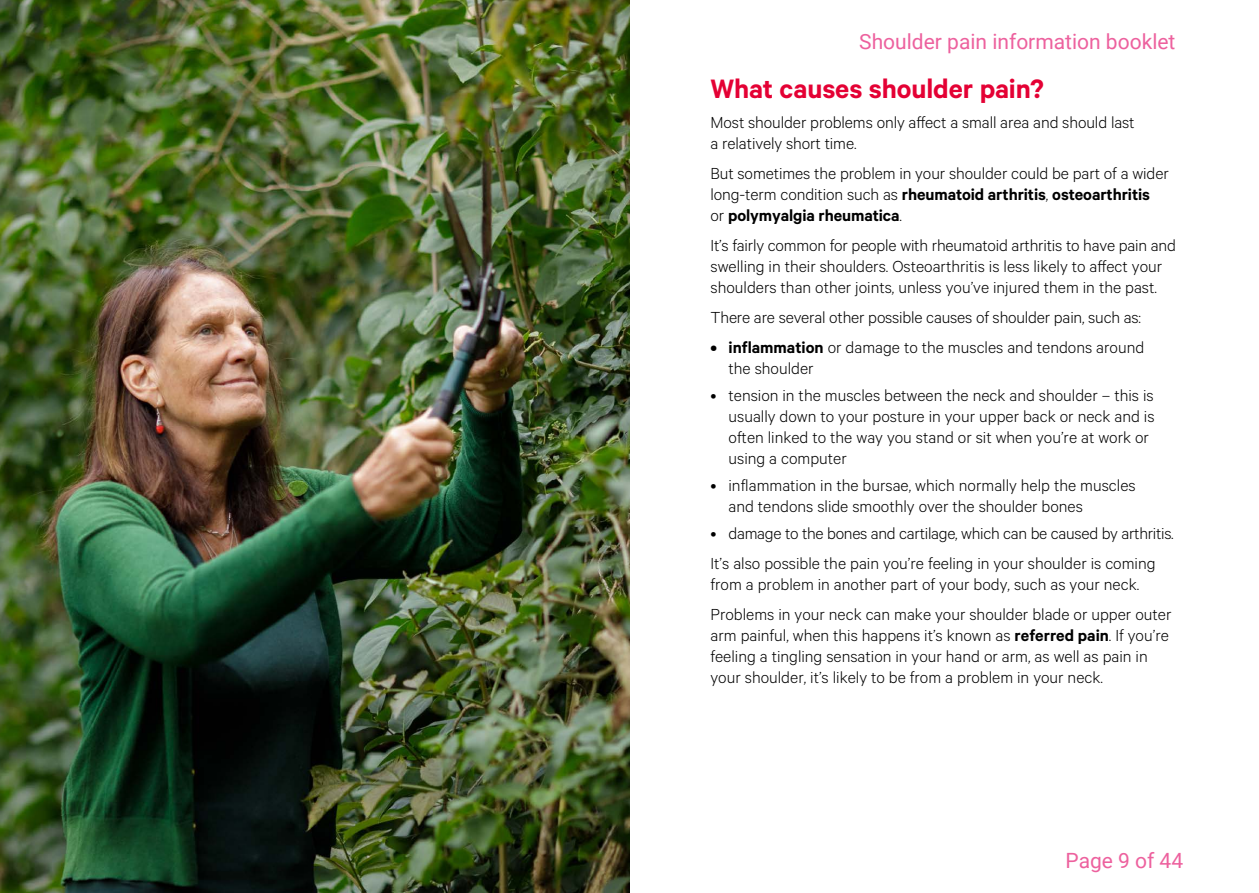
<style>
.page{position:relative;width:1259px;height:893px;background:#fff}
.page>*{position:absolute;margin:0;border:0;box-sizing:border-box;transform-origin:0 0}
.Heading_20_20pt__H1{font:600 30px "Calibre";letter-spacing:-.005em;color:#e40134}
.t1{font:21px "Roboto";color:#ed619e}
.Body_text_12_14pt{font:300 18px/21px "Calibre";color:#000}
.s1{font-weight:600}
</style>
<div class="page">
<img style="left:0;top:0;width:629px;height:893px">
<p class="t1" style="left:859px;top:27px;width:318px">Shoulder pain information booklet</p>
<p class="Heading_20_20pt__H1" style="left:710px;top:70px;width:335px">What causes shoulder pain?</p>
<p class="Body_text_12_14pt" style="left:710px;top:111px;width:425px">Most shoulder problems only affect a small area and should last a relatively short time.</p>
<p class="Body_text_12_14pt" style="left:710px;top:162px;width:460px">But sometimes the problem in your shoulder could be part of a wider long-term condition such as <span class="s1">rheumatoid arthritis</span>, <span class="s1">osteoarthritis<br></span>or <span class="s1">polymyalgia rheumatica</span>.</p>
<p class="Body_text_12_14pt" style="left:710px;top:234px;width:467px">It’s fairly common for people with rheumatoid arthritis to have pain and swelling in their shoulders. Osteoarthritis is less likely to affect your shoulders than other joints, unless you’ve injured them in the past.</p>
<p class="Body_text_12_14pt" style="left:710px;top:306px;width:432px">There are several other possible causes of shoulder pain, such as:</p>
<p class="Body_text_12_14pt" style="left:728px;top:336px;width:417px;text-indent:-18px"><span class="s1">• inflammation</span> or damage to the muscles and tendons around the shoulder</p>
<p class="Body_text_12_14pt" style="left:728px;top:384px;width:427px;text-indent:-18px">• tension in the muscles between the neck and shoulder – this is usually down to your posture in your upper back or neck and is often linked to the way you stand or sit when you’re at work or using a computer</p>
<p class="Body_text_12_14pt" style="left:728px;top:474px;width:409px;text-indent:-18px">• inflammation in the bursae, which normally help the muscles and tendons slide smoothly over the shoulder bones</p>
<p class="Body_text_12_14pt" style="left:710px;top:522px;width:465px">• damage to the bones and cartilage, which can be caused by arthritis.</p>
<p class="Body_text_12_14pt" style="left:710px;top:552px;width:446px">It’s also possible the pain you’re feeling in your shoulder is coming from a problem in another part of your body, such as your neck.</p>
<p class="Body_text_12_14pt" style="left:710px;top:603px;width:462px">Problems in your neck can make your shoulder blade or upper outer arm painful, when this happens it’s known as <span class="s1">referred pain</span>. If you’re feeling a tingling sensation in your hand or arm, as well as pain in your shoulder, it’s likely to be from a problem in your neck.</p>
<p class="t1" style="left:1065px;top:846px;width:119px">Page 9 of 44</p>
</div>
